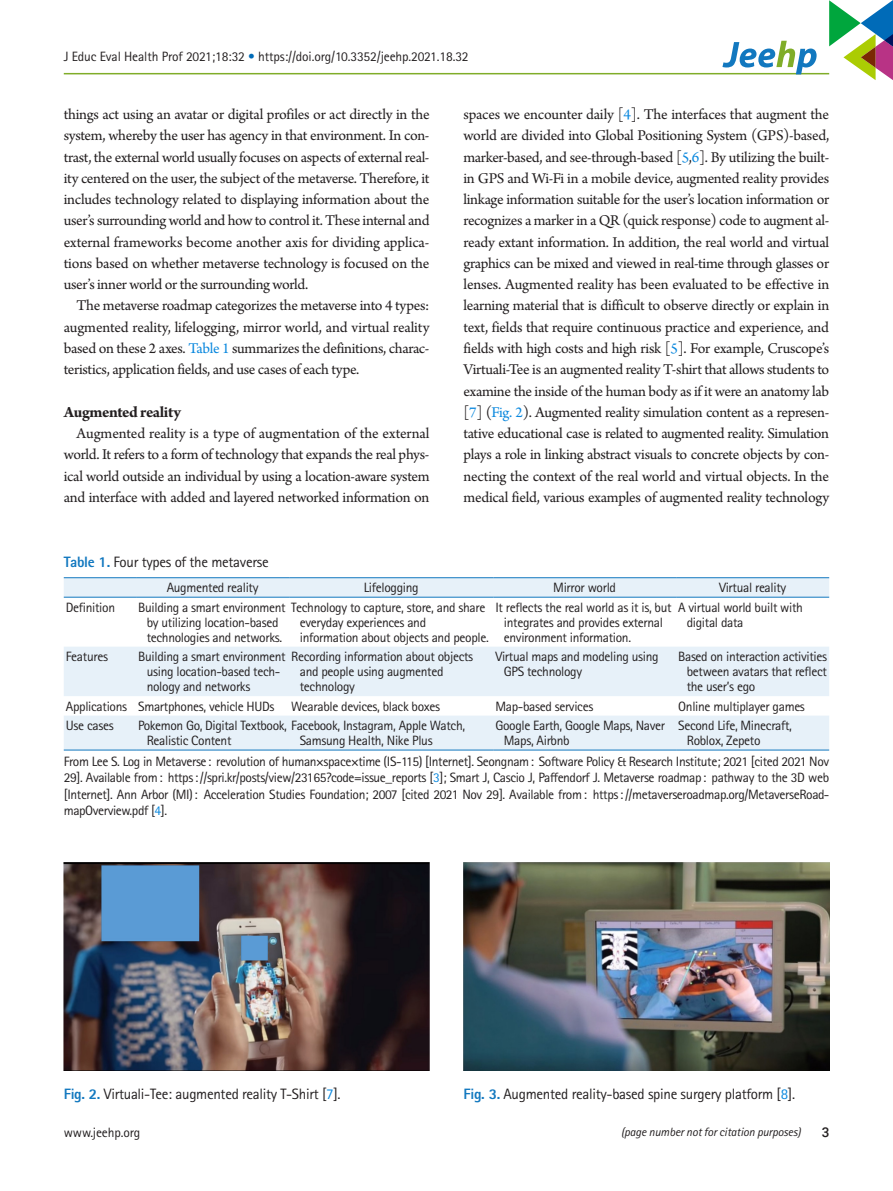
<style>
.page{position:relative;width:893px;height:1191px;background:#fff}
.page>*{position:absolute;margin:0;border:0;box-sizing:border-box;transform-origin:0 0}
.body-sub_title{font:700 16.5px "Arno Pro";letter-spacing:-.025em;color:#231f20}
.body{font:15.75px/21.3px "Arno Pro";letter-spacing:-.02em;color:#231f20;text-align:justify}
.fig-caption{font:15px "Rotis Sans Serif Std";letter-spacing:-.02em;color:#231f20}
.table-caption{font:15px "Rotis Sans Serif Std";letter-spacing:-.02em;color:#231f20}
.tbody{font:13.5px/15px "Rotis Sans Serif Std";letter-spacing:-.025em;color:#231f20}
.table-wrap-foot{font:13.5px/16.5px "Rotis Sans Serif Std";letter-spacing:-.03em;color:#231f20;text-align:justify}
.table-wrap-foot-2{font:13.5px "Rotis Sans Serif Std";letter-spacing:-.01em;color:#231f20}
.t1{font:500 13.5px "Roboto";color:#231f20}
.t2{font:italic 12px "Rotis Sans Serif Std";letter-spacing:-.01em;color:#231f20}
.s1{color:#006bb8}
.s2{color:#0b88de}
.s3{font-weight:800;color:#1278bf}
</style>
<div class="page">
<hr style="left:64px;top:73px;width:765px;height:1px;background:#80ad29">
<svg style="left:829px;top:0;width:64px;height:80px"></svg>
<svg style="left:722px;top:41px;width:95px;height:33px"></svg>
<svg style="left:64px;top:578px;width:765px;height:172px;fill:#e7f1f9"></svg>
<hr style="left:64px;top:750px;width:72px;height:1px;background:#1278bf">
<hr style="left:136px;top:750px;width:153px;height:1px;background:#1278bf">
<hr style="left:289px;top:750px;width:204px;height:1px;background:#1278bf">
<hr style="left:493px;top:750px;width:183px;height:1px;background:#1278bf">
<hr style="left:676px;top:750px;width:153px;height:1px;background:#1278bf">
<hr style="left:64px;top:577px;width:72px;height:1px;background:#1278bf">
<hr style="left:136px;top:577px;width:153px;height:1px;background:#1278bf">
<hr style="left:289px;top:577px;width:204px;height:1px;background:#1278bf">
<hr style="left:493px;top:577px;width:183px;height:1px;background:#1278bf">
<hr style="left:676px;top:577px;width:153px;height:1px;background:#1278bf">
<hr style="left:64px;top:597px;width:72px;height:1px;background:#1278bf">
<hr style="left:136px;top:597px;width:153px;height:1px;background:#1278bf">
<hr style="left:289px;top:597px;width:204px;height:1px;background:#1278bf">
<hr style="left:493px;top:597px;width:183px;height:1px;background:#1278bf">
<hr style="left:676px;top:597px;width:153px;height:1px;background:#1278bf">
<img style="left:64px;top:862px;width:365px;height:208px">
<img style="left:463px;top:862px;width:366px;height:208px">
<p class="table-wrap-foot-2" style="left:64px;top:49px;width:406px">J Educ Eval Health Prof 2021;18:32 <span class="s1">•</span> https://doi.org/10.3352/jeehp.2021.18.32</p>
<p class="body" style="left:64px;top:104px;width:367px">things act using an avatar or digital profiles or act directly in the system, whereby the user has agency in that environment. In con&shy;trast, the external world usually focuses on aspects of external real&shy;ity centered on the user, the subject of the metaverse. Therefore, it includes technology related to displaying information about the user’s surrounding world and how to control it. These internal and external frameworks become another axis for dividing applica&shy;tions based on whether metaverse technology is focused on the user’s inner world or the surrounding world.</p>
<p class="body" style="left:64px;top:296px;width:367px;text-indent:13px">The metaverse roadmap categorizes the metaverse into 4 types: augmented reality, lifelogging, mirror world, and virtual reality based on these 2 axes. <span class="s2">Table 1</span> summarizes the definitions, charac&shy;teristics, application fields, and use cases of each type.</p>
<p class="body-sub_title" style="left:64px;top:403px;width:119px">Augmented reality</p>
<p class="body" style="left:64px;top:423px;width:367px;text-indent:13px">Augmented reality is a type of augmentation of the external world. It refers to a form of technology that expands the real phys&shy;ical world outside an individual by using a location-aware system and interface with added and layered networked information on</p>
<p class="body" style="left:463px;top:104px;width:367px">spaces we encounter daily [<span class="s2">4</span>]. The interfaces that augment the world are divided into Global Positioning System (GPS)-based, marker-based, and see-through-based [<span class="s2">5</span>,<span class="s2">6</span>]. By utilizing the built&shy;in GPS and Wi-Fi in a mobile device, augmented reality provides linkage information suitable for the user’s location information or recognizes a marker in a QR (quick response) code to augment al&shy;ready extant information. In addition, the real world and virtual graphics can be mixed and viewed in real-time through glasses or lenses. Augmented reality has been evaluated to be effective in learning material that is difficult to observe directly or explain in text, fields that require continuous practice and experience, and fields with high costs and high risk [<span class="s2">5</span>]. For example, Cruscope’s Virtuali-Tee is an augmented reality T-shirt that allows students to examine the inside of the human body as if it were an anatomy lab [<span class="s2">7</span>] (<span class="s2">Fig. 2</span>). Augmented reality simulation content as a represen&shy;tative educational case is related to augmented reality. Simulation plays a role in linking abstract visuals to concrete objects by con&shy;necting the context of the real world and virtual objects. In the medical field, various examples of augmented reality technology</p>
<p class="table-caption" style="left:64px;top:553px;width:206px"><span class="s3">Table 1.</span> Four types of the metaverse</p>
<p class="tbody" style="left:167px;top:580px;width:93px">Augmented reality</p>
<p class="tbody" style="left:364px;top:580px;width:56px">Lifelogging</p>
<p class="tbody" style="left:553px;top:580px;width:64px">Mirror world</p>
<p class="tbody" style="left:719px;top:580px;width:69px">Virtual reality</p>
<p class="tbody" style="left:66px;top:599px;width:51px">Definition</p>
<p class="tbody" style="left:147px;top:599px;width:340px;text-indent:-9px">Building a smart environment Technology to capture, store, and share by utilizing location-based<br>technologies and networks.</p>
<p class="tbody" style="left:504px;top:599px;width:169px;text-indent:-9px">It reflects the real world as it is, but integrates and provides external environment information.</p>
<p class="tbody" style="left:687px;top:599px;width:118px;text-indent:-9px">A virtual world built with digital data</p>
<p class="tbody" style="left:300px;top:614px;width:191px">everyday experiences and<br>information about objects and people.</p>
<p class="tbody" style="left:66px;top:649px;width:44px">Features</p>
<p class="tbody" style="left:147px;top:649px;width:328px;text-indent:-9px">Building a smart environment Recording information about objects using location-based tech-<br>nology and networks</p>
<p class="tbody" style="left:300px;top:664px;width:145px">and people using augmented technology</p>
<p class="tbody" style="left:504px;top:649px;width:156px;text-indent:-9px">Virtual maps and modeling using<br>GPS technology</p>
<p class="tbody" style="left:687px;top:649px;width:142px;text-align:justify;text-indent:-9px">Based on interaction activities between avatars that reflect the user’s ego</p>
<p class="tbody" style="left:66px;top:698px;width:63px">Applications</p>
<p class="tbody" style="left:138px;top:698px;width:138px">Smartphones, vehicle HUDs</p>
<p class="tbody" style="left:291px;top:698px;width:150px">Wearable devices, black boxes</p>
<p class="tbody" style="left:495px;top:698px;width:99px">Map-based services</p>
<p class="tbody" style="left:678px;top:698px;width:128px">Online multiplayer games</p>
<p class="tbody" style="left:66px;top:718px;width:49px">Use cases</p>
<p class="tbody" style="left:147px;top:718px;width:320px;text-indent:-9px">Pokemon Go, Digital Textbook, Facebook, Instagram, Apple Watch,<br>Realistic Content</p>
<p class="tbody" style="left:504px;top:718px;width:163px;text-indent:-9px">Google Earth, Google Maps, Naver<br>Maps, Airbnb</p>
<p class="tbody" style="left:687px;top:718px;width:107px;text-indent:-9px">Second Life, Minecraft,<br>Roblox, Zepeto</p>
<p class="table-wrap-foot" style="left:64px;top:753px;width:767px">From Lee S. Log in Metaverse: revolution of human×space×time (IS-115) [Internet]. Seongnam: Software Policy &amp; Research Institute; 2021 [cited 2021 Nov 29]. Available from: https: //spri.kr/posts/view/23165?code=issue_reports [<span class="s2">3</span>]; Smart J, Cascio J, Paffendorf J. Metaverse roadmap: pathway to the 3D web [Internet]. Ann Arbor (MI): Acceleration Studies Foundation; 2007 [cited 2021 Nov 29]. Available from: https://metaverseroadmap.org/MetaverseRoad&shy;mapOverview.pdf [<span class="s2">4</span>].</p>
<p class="tbody" style="left:300px;top:733px;width:134px">Samsung Health, Nike Plus</p>
<p class="fig-caption" style="left:64px;top:1085px;width:278px"><span class="s3">Fig. 2.</span> Virtuali-Tee: augmented reality T-Shirt [<span class="s2">7</span>].</p>
<p class="fig-caption" style="left:463px;top:1085px;width:333px"><span class="s3">Fig. 3.</span> Augmented reality-based spine surgery platform [<span class="s2">8</span>].</p>
<p class="t2" style="left:621px;top:1124px;width:181px">(page number not for citation purposes)</p>
<p class="table-wrap-foot-2" style="left:64px;top:1124px;width:78px">www.jeehp.org</p>
<p class="t1" style="left:822px;top:1123px;width:9px">3</p>
</div>
